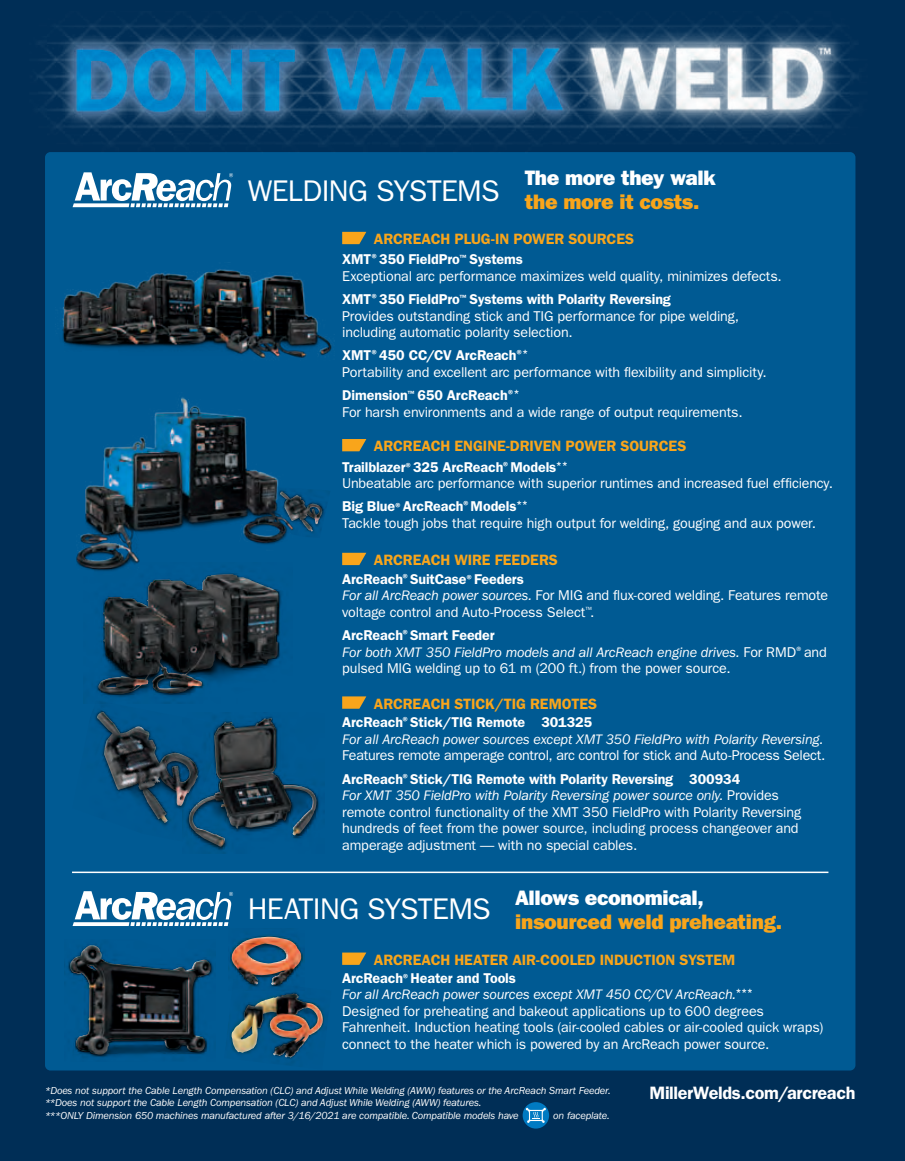
<style>
.page{position:relative;width:905px;height:1161px;background:#fff}
.page>*{position:absolute;margin:0;border:0;box-sizing:border-box;transform-origin:0 0}
.t1{font:30px "ITC Franklin Gothic Std";letter-spacing:-.025em;color:#fff}
.t2{font:21px "ITC Franklin Gothic Std Hvy";letter-spacing:-.015em;color:#f9a51b}
.t3{font:21px "ITC Franklin Gothic Std Hvy";letter-spacing:-.015em;color:#fff}
.t4{font:600 18px "ITC Franklin Gothic Std";letter-spacing:-.02em;color:#fff}
.t5{font:600 15px "ITC Franklin Gothic Std";letter-spacing:-.01em;color:#f9a51b}
.t6{font:14.25px/16.5px "ITC Franklin Gothic Std";letter-spacing:-.01em;color:#fff}
.t7{font:italic 14.25px/16.5px "ITC Franklin Gothic Std";letter-spacing:-.015em;color:#fff}
.t8{font:italic 10.5px/12.6px "ITC Franklin Gothic Std";letter-spacing:-.015em;color:#fff}
.s1{font-weight:600}
.s2{font-weight:600;font-size:10.5px}
.s3{font-style:italic}
.s4{font-weight:600;font-style:normal}
</style>
<div class="page">
<div style="left:0;top:0;width:904px;height:1161px;background:#002e56"></div>
<div style="left:45px;top:152px;width:810px;height:919px;background:#005a93;border-radius:5px"></div>
<img style="left:37px;top:20px;width:822px;height:136px">
<img style="left:62px;top:269px;width:270px;height:90px">
<svg style="left:342px;top:232px;width:24px;height:12px"></svg>
<svg style="left:342px;top:439px;width:24px;height:12px"></svg>
<svg style="left:342px;top:953px;width:24px;height:12px"></svg>
<svg style="left:73px;top:172px;width:160px;height:35px"></svg>
<svg style="left:73px;top:891px;width:160px;height:35px"></svg>
<svg style="left:342px;top:696px;width:24px;height:13px"></svg>
<svg style="left:342px;top:553px;width:24px;height:12px"></svg>
<img style="left:210px;top:716px;width:110px;height:137px">
<img style="left:209px;top:718px;width:61px;height:129px">
<img style="left:95px;top:703px;width:130px;height:143px">
<img style="left:97px;top:712px;width:100px;height:111px">
<img style="left:96px;top:584px;width:186px;height:119px">
<img style="left:98px;top:584px;width:125px;height:110px">
<img style="left:76px;top:397px;width:208px;height:187px">
<hr style="left:72px;top:872px;width:756px;height:1px;background:#fff">
<img style="left:68px;top:944px;width:146px;height:114px">
<img style="left:70px;top:945px;width:141px;height:110px">
<img style="left:228px;top:934px;width:76px;height:36px">
<img style="left:232px;top:937px;width:69px;height:42px">
<img style="left:228px;top:979px;width:99px;height:85px">
<img style="left:231px;top:994px;width:66px;height:59px">
<img style="left:275px;top:487px;width:55px;height:51px">
<img style="left:280px;top:492px;width:42px;height:40px">
<svg style="left:522px;top:1102px;width:27px;height:27px"></svg>
<svg style="left:526px;top:1108px;width:20px;height:15px"></svg>
<h1 class="t1" style="left:248px;top:180px;width:253px">WELDING SYSTEMS</h1>
<h2 class="t3" style="left:525px;top:170px;width:192px">The more they walk</h2>
<h2 class="t2" style="left:525px;top:194px;width:176px">the more it costs.</h2>
<p class="t5" style="left:374px;top:234px;width:262px">ARCREACH PLUG-IN POWER SOURCES</p>
<p class="t6" style="left:342px;top:252px;width:441px"><span class="s1">XMT</span><sup>®</sup><span class="s1">350 FieldPro</span><sup>™</sup> <span class="s1">Systems<br></span>Exceptional arc performance maximizes weld quality, minimizes defects.</p>
<p class="t6" style="left:342px;top:292px;width:398px"><span class="s1">XMT</span><sup>®</sup><span class="s1">350 FieldPro</span><sup>™</sup> <span class="s1">Systems with Polarity Reversing<br></span>Provides outstanding stick and TIG performance for pipe welding, including automatic polarity selection.</p>
<p class="t6" style="left:342px;top:348px;width:426px"><span class="s1">XMT</span><sup>®</sup><span class="s1">450 CC/CV ArcReach</span><sup>®*<br></sup>Portability and excellent arc performance with flexibility and simplicity.</p>
<p class="t6" style="left:342px;top:388px;width:402px"><span class="s1">Dimension</span><sup>™</sup> <span class="s1">650 ArcReach</span><sup>®*<br></sup>For harsh environments and a wide range of output requirements.</p>
<p class="t5" style="left:374px;top:441px;width:314px">ARCREACH ENGINE-DRIVEN POWER SOURCES</p>
<p class="t6" style="left:342px;top:460px;width:492px"><span class="s1">Trailblazer</span><span class="s2">®</span><span class="s1">325 ArcReach</span><sup>®</sup><span class="s1">Models</span><sup>**<br></sup>Unbeatable arc performance with superior runtimes and increased fuel efficiency.</p>
<p class="t6" style="left:342px;top:499px;width:475px"><span class="s1">Big Blue</span><span class="s2">®</span><span class="s1">ArcReach</span><sup>®</sup><span class="s1">Models</span><sup>**<br></sup>Tackle tough jobs that require high output for welding, gouging and aux power.</p>
<p class="t5" style="left:374px;top:555px;width:185px">ARCREACH WIRE FEEDERS</p>
<p class="t6" style="left:342px;top:572px;width:487px"><span class="s1">ArcReach</span><sup>®</sup><span class="s1">SuitCase</span><span class="s2">®</span><span class="s1">Feeders<br></span><span class="s3">For all ArcReach power sources.</span> For MIG and flux-cored welding. Features remote voltage control and Auto-Process Select<sup>™</sup>.</p>
<p class="t6" style="left:342px;top:628px;width:486px"><span class="s1">ArcReach</span><sup>®</sup><span class="s1">Smart Feeder<br></span><span class="s3">For both XMT 350 FieldPro models and all ArcReach engine drives.</span> For RMD<sup>®</sup>and pulsed MIG welding up to 61 m (200 ft.) from the power source.</p>
<p class="t5" style="left:374px;top:698px;width:225px">ARCREACH STICK/TIG REMOTES</p>
<p class="t7" style="left:342px;top:716px;width:482px"><span class="s4">ArcReach</span><sup>®</sup><span class="s4">Stick/TIG Remote 301325<br></span>For all ArcReach power sources except XMT 350 FieldPro with Polarity Reversing.</p>
<p class="t6" style="left:342px;top:745px;width:485px;line-height:23.2px">Features remote amperage control, arc control for stick and Auto-Process Select.<br><span class="s1">ArcReach</span><sup>®</sup><span class="s1">Stick/TIG Remote with Polarity Reversing 300934</span></p>
<p class="t6" style="left:342px;top:788px;width:460px"><span class="s3">For XMT 350 FieldPro with Polarity Reversing power source only.</span> Provides remote control functionality of the XMT 350 FieldPro with Polarity Reversing hundreds of feet from the power source, including process changeover and amperage adjustment — with no special cables.</p>
<h1 class="t1" style="left:248px;top:899px;width:244px">HEATING SYSTEMS</h1>
<h2 class="t3" style="left:515px;top:890px;width:190px">Allows economical,</h2>
<h2 class="t2" style="left:515px;top:914px;width:268px">insourced weld preheating.</h2>
<p class="t5" style="left:374px;top:955px;width:363px">ARCREACH HEATER AIR-COOLED INDUCTION SYSTEM</p>
<p class="t6" style="left:342px;top:971px;width:482px"><span class="s1">ArcReach</span><span class="s2">®</span><span class="s1">Heater and Tools<br></span><span class="s3">For all ArcReach power sources except XMT 450 CC/CV ArcReach.</span><sup>***<br></sup>Designed for preheating and bakeout applications up to 600 degrees Fahrenheit. Induction heating tools (air-cooled cables or air-cooled quick wraps) connect to the heater which is powered by an ArcReach power source.</p>
<p class="t8" style="left:45px;top:1085px;width:567px">*Does not support the Cable Length Compensation (CLC) and Adjust While Welding (AWW) features or the ArcReach Smart Feeder. **Does not support the Cable Length Compensation (CLC) and Adjust While Welding (AWW) features.<br>***ONLY Dimension 650 machines manufactured after 3/16/2021 are compatible. Compatible models have</p>
<p class="t8" style="left:553px;top:1110px;width:58px">on faceplate.</p>
<p class="t4" style="left:649px;top:1087px;width:207px">MillerWelds.com/arcreach</p>
</div>
